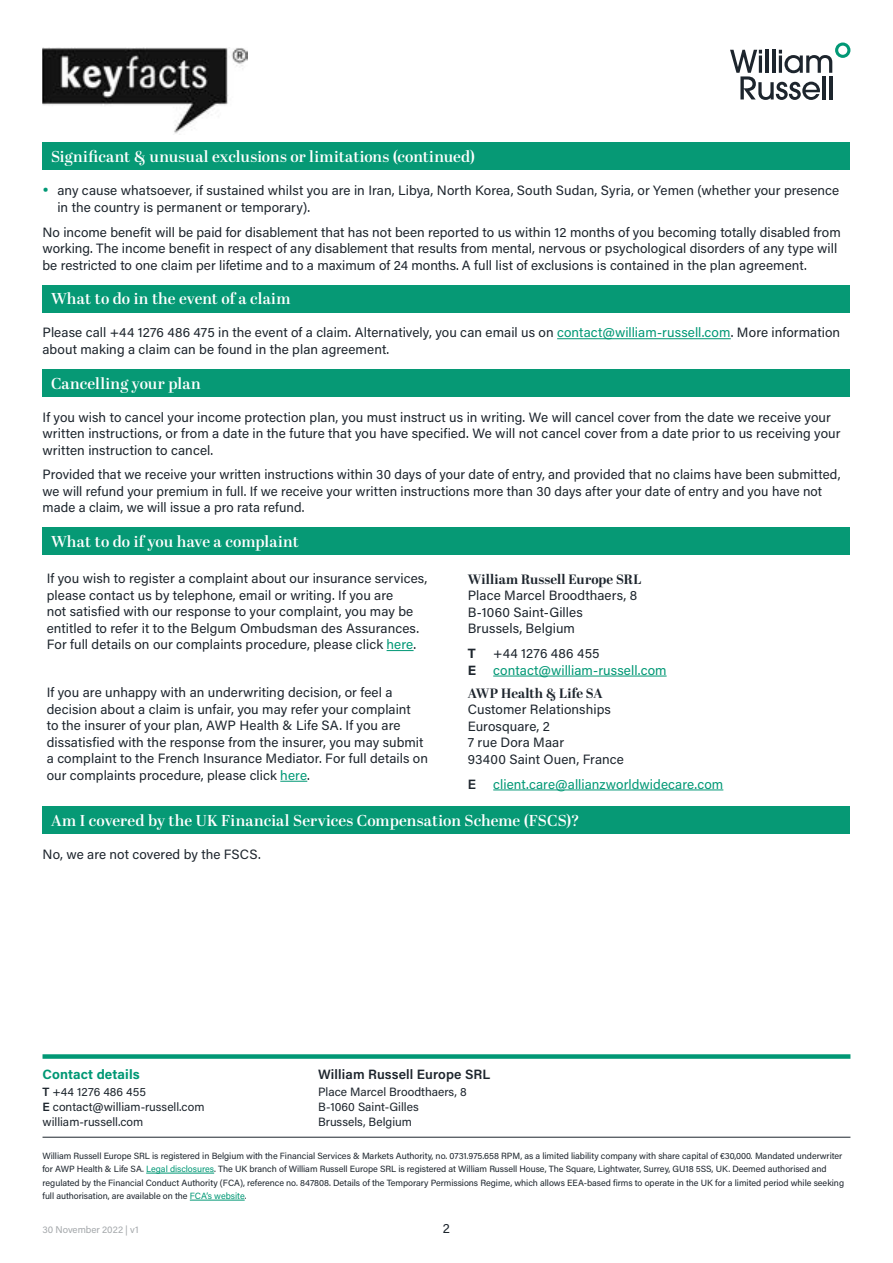
<style>
.page{position:relative;width:893px;height:1263px;background:#fff}
.page>*{position:absolute;margin:0;border:0;box-sizing:border-box;transform-origin:0 0}
.t1{font:600 15.75px "Abril Display";letter-spacing:.01em;color:#fff}
.t2{font:13.5px/16.5px "Acumin Pro";letter-spacing:.005em;color:#1d252d}
.t3{font:13.5px "Acumin Pro";letter-spacing:.005em;color:#019875}
.t4{font:700 13.5px "Abril Display";letter-spacing:.01em;color:#1d252d}
.t5{font:600 13.5px "Acumin Pro";letter-spacing:.01em;color:#1d252d}
.t6{font:700 13.5px "Acumin Pro";letter-spacing:.01em;color:#019875}
.t7{font:700 13.5px "Acumin Pro";color:#1d252d}
.t8{font:12px/15px "Acumin Pro";color:#1d252d}
.t9{font:9.75px "Acumin Pro";color:#a4a8ab}
.t10{font:9px/13.5px "Acumin Pro";letter-spacing:-.005em;color:#1d252d}
.s1{font-family:"Abril Display";font-weight:800;font-size:16.5px;color:#019875}
.s2{color:#019875}
.s3{font-weight:600}
</style>
<div class="page">
<img style="left:43px;top:47px;width:205px;height:88px">
<svg style="left:730px;top:43px;width:120px;height:57px"></svg>
<hr style="left:822px;top:76px;width:4px;height:23px;background:#1d252d">
<hr style="left:829px;top:76px;width:3px;height:23px;background:#1d252d">
<hr style="left:557px;top:338px;width:174px;height:1px;background:#019875">
<div style="left:43px;top:142px;width:807px;height:28px;background:#069975"></div>
<div style="left:43px;top:285px;width:807px;height:27px;background:#069975"></div>
<div style="left:43px;top:369px;width:807px;height:28px;background:#069975"></div>
<div style="left:43px;top:527px;width:807px;height:27px;background:#069975"></div>
<svg style="left:387px;top:650px;width:27px;height:1px"></svg>
<hr style="left:493px;top:676px;width:174px;height:1px;background:#019875">
<svg style="left:280px;top:781px;width:27px;height:1px"></svg>
<hr style="left:493px;top:790px;width:230px;height:1px;background:#019875">
<div style="left:43px;top:806px;width:807px;height:28px;background:#069975"></div>
<div style="left:43px;top:1054px;width:807px;height:5px;background:#019875"></div>
<hr style="left:43px;top:1137px;width:807px;height:1px;background:#1d252d">
<hr style="left:146px;top:1173px;width:68px;height:1px;background:#019875">
<hr style="left:190px;top:1200px;width:55px;height:1px;background:#019875">
<p class="t1" style="left:51px;top:146px;width:425px">Significant &amp; unusual exclusions or limitations (continued)</p>
<p class="t2" style="left:57px;top:182px;width:783px;text-indent:-15px"><span class="s1">•</span> any cause whatsoever, if sustained whilst you are in Iran, Libya, North Korea, South Sudan, Syria, or Yemen (whether your presence in the country is permanent or temporary).</p>
<p class="t2" style="left:43px;top:223px;width:800px">No income benefit will be paid for disablement that has not been reported to us within 12 months of you becoming totally disabled from working. The income benefit in respect of any disablement that results from mental, nervous or psychological disorders of any type will be restricted to one claim per lifetime and to a maximum of 24 months. A full list of exclusions is contained in the plan agreement.</p>
<p class="t1" style="left:51px;top:288px;width:241px">What to do in the event of a claim</p>
<p class="t2" style="left:43px;top:324px;width:799px">Please call +44 1276 486 475 in the event of a claim. Alternatively, you can email us on <span class="s2">contact@william-russell.com</span>. More information about making a claim can be found in the plan agreement.</p>
<p class="t1" style="left:51px;top:372px;width:151px">Cancelling your plan</p>
<p class="t2" style="left:43px;top:408px;width:799px">If you wish to cancel your income protection plan, you must instruct us in writing. We will cancel cover from the date we receive your written instructions, or from a date in the future that you have specified. We will not cancel cover from a date prior to us receiving your written instruction to cancel.</p>
<p class="t2" style="left:43px;top:466px;width:799px">Provided that we receive your written instructions within 30 days of your date of entry, and provided that no claims have been submitted, we will refund your premium in full. If we receive your written instructions more than 30 days after your date of entry and you have not made a claim, we will issue a pro rata refund.</p>
<p class="t1" style="left:51px;top:530px;width:249px">What to do if you have a complaint</p>
<p class="t2" style="left:47px;top:570px;width:382px">If you wish to register a complaint about our insurance services, please contact us by telephone, email or writing. If you are<br>not satisfied with our response to your complaint, you may be entitled to refer it to the Belgum Ombudsman des Assurances.<br>For full details on our complaints procedure, please click <span class="s2">here</span>.</p>
<p class="t4" style="left:468px;top:570px;width:175px">William Russell Europe SRL</p>
<p class="t2" style="left:468px;top:587px;width:171px">Place Marcel Broodthaers, 8<br>B-1060 Saint-Gilles<br>Brussels, Belgium</p>
<p class="t7" style="left:468px;top:644px;width:9px">T</p>
<p class="t2" style="left:493px;top:645px;width:108px">+44 1276 486 455</p>
<p class="t7" style="left:468px;top:660px;width:10px">E</p>
<p class="t3" style="left:493px;top:661px;width:175px">contact@william-russell.com</p>
<p class="t2" style="left:47px;top:684px;width:383px">If you are unhappy with an underwriting decision, or feel a decision about a claim is unfair, you may refer your complaint<br>to the insurer of your plan, AWP Health &amp; Life SA. If you are dissatisfied with the response from the insurer, you may submit a complaint to the French Insurance Mediator. For full details on our complaints procedure, please click <span class="s2">here</span>.</p>
<p class="t4" style="left:468px;top:683px;width:136px">AWP Health &amp; Life SA</p>
<p class="t2" style="left:468px;top:700px;width:158px">Customer Relationships<br>Eurosquare, 2<br>7 rue Dora Maar<br>93400 Saint Ouen, France</p>
<p class="t5" style="left:468px;top:774px;width:10px">E</p>
<p class="t3" style="left:493px;top:774px;width:232px">client.care@allianzworldwidecare.com</p>
<p class="t1" style="left:51px;top:809px;width:530px">Am I covered by the UK Financial Services Compensation Scheme (FSCS)?</p>
<p class="t2" style="left:43px;top:845px;width:220px">No, we are not covered by the FSCS.</p>
<p class="t6" style="left:43px;top:1065px;width:99px">Contact details</p>
<p class="t8" style="left:43px;top:1084px;width:164px"><span class="s3">T</span> +44 1276 486 455<br><span class="s3">E</span> contact@william-russell.com william-russell.com</p>
<p class="t5" style="left:318px;top:1065px;width:174px">William Russell Europe SRL</p>
<p class="t8" style="left:318px;top:1084px;width:150px">Place Marcel Broodthaers, 8<br>B-1060 Saint-Gilles<br>Brussels, Belgium</p>
<p class="t10" style="left:43px;top:1148px;width:803px">William Russell Europe SRL is registered in Belgium with the Financial Services &amp; Markets Authority, no. 0731.975.658 RPM, as a limited liability company with share capital of €30,000. Mandated underwriter for AWP Health &amp; Life SA. <span class="s2">Legal disclosures</span>. The UK branch of William Russell Europe SRL is registered at William Russell House, The Square, Lightwater, Surrey, GU18 5SS, UK. Deemed authorised and regulated by the Financial Conduct Authority (FCA), reference no. 847808. Details of the Temporary Permissions Regime, which allows EEA-based firms to operate in the UK for a limited period while seeking full authorisation, are available on the <span class="s2">FCA’s website</span>.</p>
<p class="t9" style="left:43px;top:1223px;width:98px">30 November 2022 | v1</p>
<p class="t2" style="left:443px;top:1220px;width:9px">2</p>
</div>
